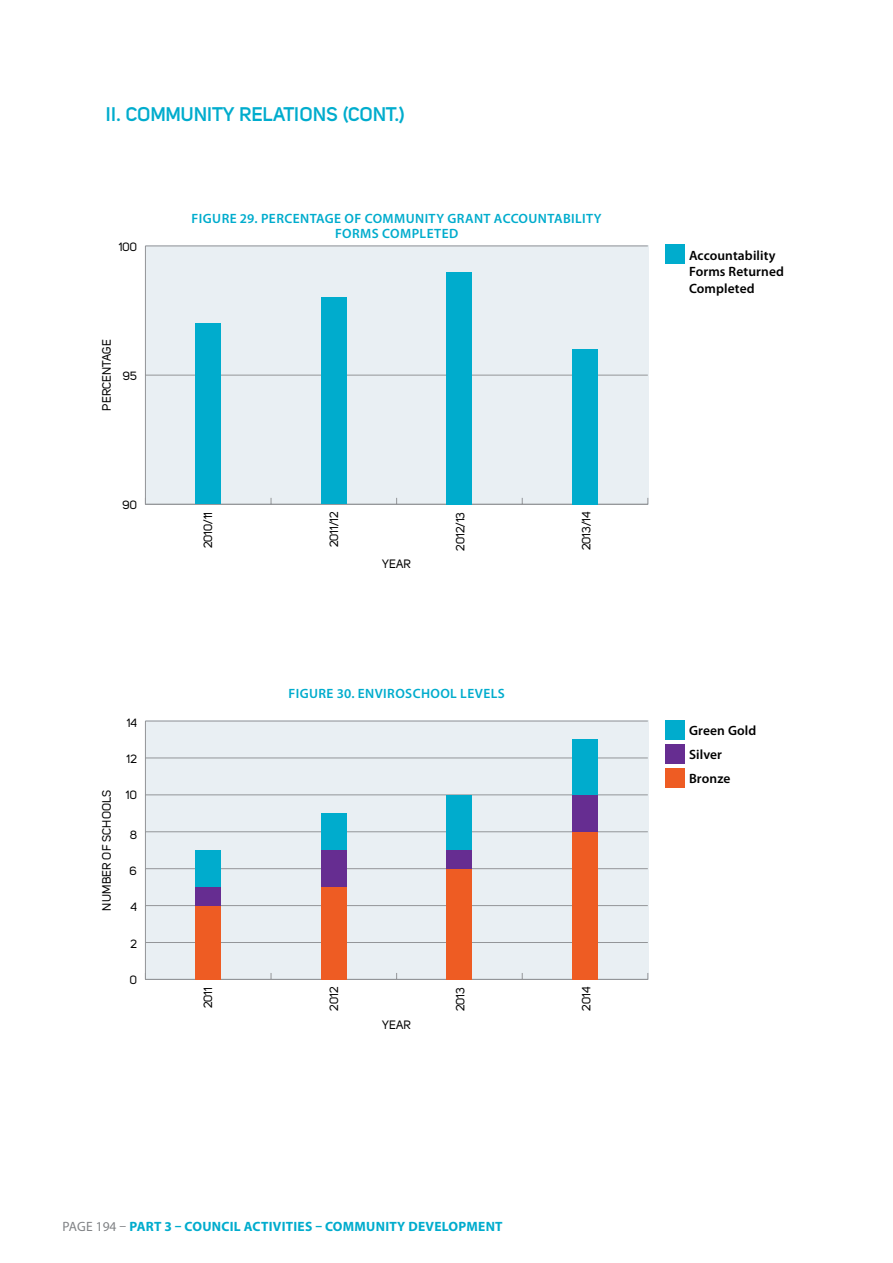
<style>
.page{position:relative;width:893px;height:1263px;background:#fff}
.page>*{position:absolute;margin:0;border:0;box-sizing:border-box;transform-origin:0 0}
.t1{font:700 19.5px "Uni Sans Semi";color:#00accd}
.t2{font:600 13.5px/15px "Myriad Pro";letter-spacing:.03em;color:#00accd;text-align:center}
.t3{font:600 13.5px/16.5px "Myriad Pro";letter-spacing:.01em;color:#000}
.t4{font:700 13.5px "Myriad Pro";letter-spacing:.02em;color:#00accd}
.t5{font:12px "Uni Sans Regular";letter-spacing:-.005em;color:#000}
.s1{font-weight:400;color:#808285}
</style>
<div class="page">
<div style="left:145px;top:246px;width:503px;height:259px;background:#e9eff3"></div>
<div style="left:665px;top:244px;width:20px;height:20px;background:#00accd"></div>
<hr style="left:145px;top:246px;width:1px;height:258px;background:#939598">
<hr style="left:145px;top:504px;width:503px;height:1px;background:#939598">
<hr style="left:145px;top:375px;width:503px;height:1px;background:#939598">
<hr style="left:145px;top:246px;width:503px;height:1px;background:#939598">
<div style="left:196px;top:323px;width:25px;height:181px;background:#00accd"></div>
<div style="left:321px;top:298px;width:25px;height:206px;background:#00accd"></div>
<div style="left:447px;top:272px;width:25px;height:232px;background:#00accd"></div>
<div style="left:572px;top:349px;width:26px;height:155px;background:#00accd"></div>
<div style="left:145px;top:721px;width:503px;height:259px;background:#e9eff3"></div>
<div style="left:665px;top:720px;width:20px;height:19px;background:#00accd"></div>
<hr style="left:145px;top:721px;width:1px;height:258px;background:#939598">
<hr style="left:145px;top:979px;width:503px;height:1px;background:#939598">
<hr style="left:145px;top:942px;width:503px;height:1px;background:#939598">
<hr style="left:145px;top:905px;width:503px;height:1px;background:#939598">
<hr style="left:145px;top:868px;width:503px;height:1px;background:#939598">
<hr style="left:145px;top:831px;width:503px;height:1px;background:#939598">
<hr style="left:145px;top:794px;width:503px;height:1px;background:#939598">
<hr style="left:145px;top:757px;width:503px;height:1px;background:#939598">
<hr style="left:145px;top:721px;width:503px;height:1px;background:#939598">
<div style="left:196px;top:850px;width:25px;height:37px;background:#00accd"></div>
<div style="left:321px;top:813px;width:25px;height:37px;background:#00accd"></div>
<div style="left:447px;top:795px;width:25px;height:55px;background:#00accd"></div>
<div style="left:572px;top:739px;width:26px;height:56px;background:#00accd"></div>
<div style="left:196px;top:887px;width:25px;height:18px;background:#662d91"></div>
<div style="left:321px;top:850px;width:25px;height:37px;background:#662d91"></div>
<div style="left:447px;top:850px;width:25px;height:19px;background:#662d91"></div>
<div style="left:572px;top:795px;width:26px;height:37px;background:#662d91"></div>
<div style="left:196px;top:905px;width:25px;height:74px;background:#ee5c23"></div>
<div style="left:321px;top:887px;width:25px;height:92px;background:#ee5c23"></div>
<div style="left:447px;top:869px;width:25px;height:110px;background:#ee5c23"></div>
<div style="left:572px;top:832px;width:26px;height:147px;background:#ee5c23"></div>
<div style="left:665px;top:744px;width:20px;height:20px;background:#662d91"></div>
<div style="left:665px;top:768px;width:20px;height:20px;background:#ee5c23"></div>
<h1 class="t1" style="left:106px;top:102px;width:300px">II. COMMUNITY RELATIONS (CONT.)</h1>
<p class="t5" style="left:119px;top:240px;width:20px">100</p>
<p class="t5" style="left:100px;top:411px;width:73px;rotate:-90deg">PERCENTAGE</p>
<p class="t5" style="left:123px;top:369px;width:16px">95</p>
<p class="t5" style="left:122px;top:498px;width:16px">90</p>
<p class="t5" style="left:100px;top:910px;width:122px;rotate:-90deg">NUMBER OF SCHOOLS</p>
<p class="t5" style="left:127px;top:715px;width:12px">14</p>
<p class="t5" style="left:127px;top:752px;width:12px">12</p>
<p class="t5" style="left:126px;top:787px;width:13px">10</p>
<p class="t5" style="left:130px;top:827px;width:8px">8</p>
<p class="t5" style="left:130px;top:864px;width:9px">6</p>
<p class="t5" style="left:131px;top:900px;width:8px">4</p>
<p class="t5" style="left:130px;top:937px;width:8px">2</p>
<p class="t5" style="left:130px;top:973px;width:9px">0</p>
<p class="t2" style="left:192px;top:210px;width:411px">FIGURE 29. PERCENTAGE OF COMMUNITY GRANT ACCOUNTABILITY<br>FORMS COMPLETED</p>
<p class="t5" style="left:201px;top:548px;width:38px;rotate:-90deg">2010/11</p>
<p class="t5" style="left:327px;top:547px;width:37px;rotate:-90deg">2011/12</p>
<p class="t5" style="left:453px;top:550px;width:40px;rotate:-90deg">2012/13</p>
<p class="t5" style="left:579px;top:550px;width:40px;rotate:-90deg">2013/14</p>
<p class="t5" style="left:382px;top:556px;width:30px">YEAR</p>
<p class="t2" style="left:288px;top:685px;width:218px">FIGURE 30. ENVIROSCHOOL LEVELS</p>
<p class="t5" style="left:201px;top:1008px;width:23px;rotate:-90deg">2011</p>
<p class="t5" style="left:327px;top:1011px;width:25px;rotate:-90deg">2012</p>
<p class="t5" style="left:453px;top:1011px;width:26px;rotate:-90deg">2013</p>
<p class="t5" style="left:579px;top:1010px;width:25px;rotate:-90deg">2014</p>
<p class="t5" style="left:382px;top:1017px;width:30px">YEAR</p>
<p class="t4" style="left:62px;top:1217px;width:442px"><span class="s1">PAGE 194 –</span> PART 3 – COUNCIL ACTIVITIES – COMMUNITY DEVELOPMENT</p>
<p class="t3" style="left:689px;top:246px;width:96px">Accountability<br>Forms Returned<br>Completed</p>
<p class="t3" style="left:689px;top:721px;width:69px">Green Gold</p>
<p class="t3" style="left:689px;top:742px;width:43px;line-height:24.3px">Silver<br>Bronze</p>
</div>
